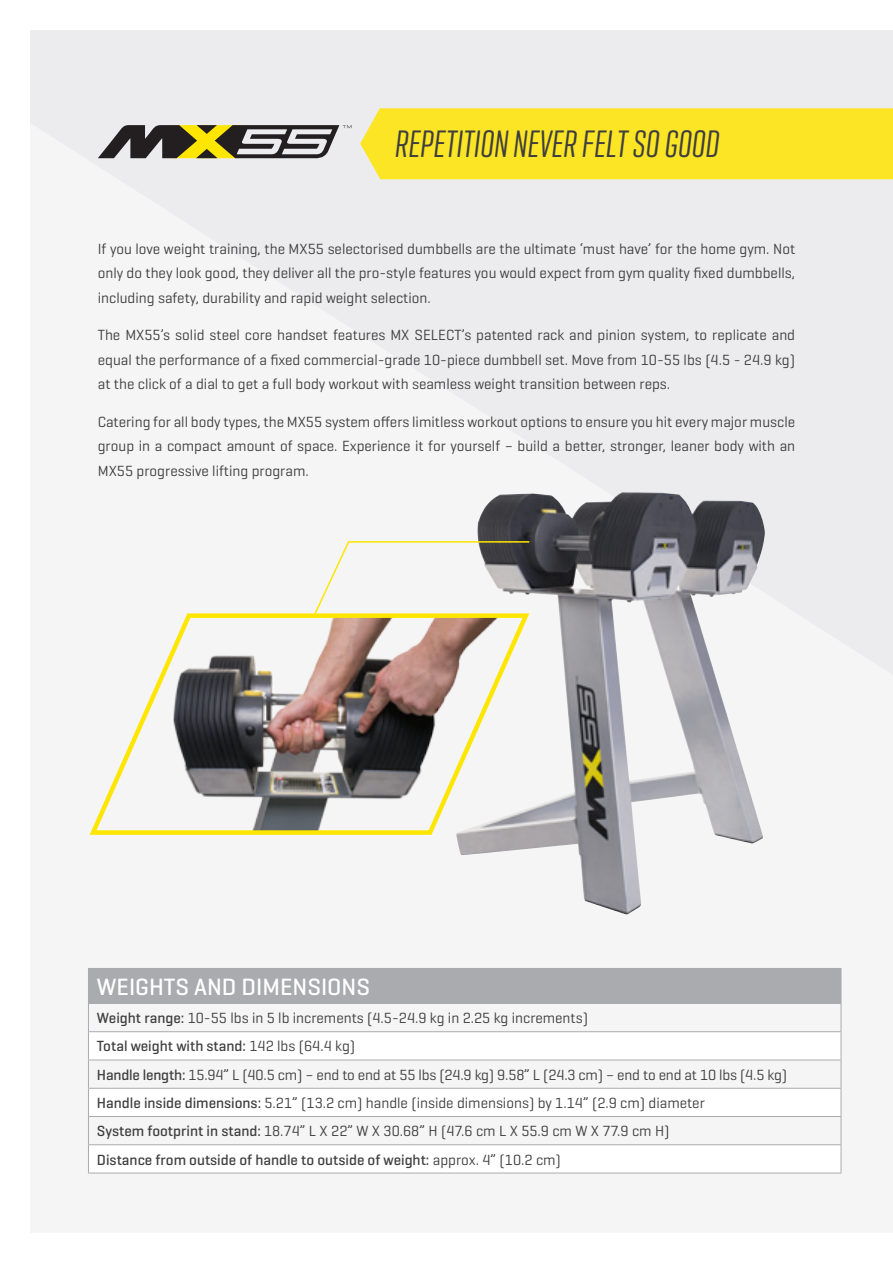
<style>
.page{position:relative;width:893px;height:1263px;background:#f5f5f6}
.page>*{position:absolute;margin:0;border:0;box-sizing:border-box;transform-origin:0 0}
.t1{font:italic 39px "Geogrotesque XC Med";color:#3e3e3f}
.t2{font:600 24px "Geogrotesque";color:#fff}
.t3{font:15px/24.6px "Geogrotesque";color:#3e3e3f;text-align:justify}
.t4{font:600 15px "Geogrotesque";color:#3e3e3f}
.s1{font-weight:600}
.s2{font-weight:400}
</style>
<div class="page">
<div style="left:0;top:0;width:893px;height:30px;background:#fff"></div>
<div style="left:0;top:1233px;width:893px;height:30px;background:#fff"></div>
<div style="left:0;top:0;width:30px;height:1263px;background:#fff"></div>
<div style="left:88px;top:968px;width:753px;height:35px;background:#aaabaf"></div>
<svg style="left:89px;top:1032px;width:752px;height:141px;fill:#fff"></svg>
<hr style="left:841px;top:969px;width:1px;height:34px;background:#aaabaf">
<hr style="left:88px;top:1003px;width:753px;height:1px;background:#aaabaf">
<hr style="left:88px;top:1031px;width:753px;height:1px;background:#aaabaf">
<hr style="left:88px;top:1059px;width:753px;height:1px;background:#aaabaf">
<hr style="left:88px;top:1088px;width:753px;height:1px;background:#aaabaf">
<hr style="left:88px;top:1116px;width:753px;height:1px;background:#aaabaf">
<hr style="left:88px;top:1144px;width:753px;height:1px;background:#aaabaf">
<svg style="left:88px;top:1004px;width:1px;height:169px"></svg>
<svg style="left:841px;top:1004px;width:1px;height:169px"></svg>
<hr style="left:88px;top:1173px;width:753px;height:1px;background:#aaabaf">
<div style="left:360px;top:108px;width:533px;height:71px;background:#fbe524"></div>
<img style="left:457px;top:492px;width:308px;height:423px">
<svg style="left:98px;top:125px;width:254px;height:33px"></svg>
<svg style="left:89px;top:610px;width:444px;height:227px"></svg>
<svg style="left:312px;top:540px;width:219px;height:77px"></svg>
<p class="t1" style="left:395px;top:119px;width:326px">REPETITION NEVER FELT SO GOOD</p>
<p class="t3" style="left:98px;top:236px;width:699px">If you love weight training, the MX55 selectorised dumbbells are the ultimate ‘must have’ for the home gym. Not only do they look good, they deliver all the pro-style features you would expect from gym quality fixed dumbbells, including safety, durability and rapid weight selection.</p>
<p class="t3" style="left:98px;top:322px;width:699px">The MX55’s solid steel core handset features MX SELECT’s patented rack and pinion system, to replicate and equal the performance of a fixed commercial-grade 10-piece dumbbell set. Move from 10-55 lbs (4.5 - 24.9 kg) at the click of a dial to get a full body workout with seamless weight transition between reps.</p>
<p class="t3" style="left:98px;top:409px;width:699px">Catering for all body types, the MX55 system offers limitless workout options to ensure you hit every major muscle group in a compact amount of space. Experience it for yourself – build a better, stronger, leaner body with an MX55 progressive lifting program.</p>
<p class="t2" style="left:97px;top:972px;width:275px">WEIGHTS AND DIMENSIONS</p>
<p class="t3" style="left:97px;top:1005px;width:492px"><span class="s1">Weight range:</span> 10-55 lbs in 5 lb increments (4.5-24.9 kg in 2.25 kg increments)</p>
<p class="t4" style="left:97px;top:1037px;width:260px">Total weight with stand: <span class="s2">142 lbs (64.4 kg)</span></p>
<p class="t3" style="left:97px;top:1062px;width:692px"><span class="s1">Handle length:</span> 15.94” L (40.5 cm) – end to end at 55 lbs (24.9 kg) 9.58” L (24.3 cm) – end to end at 10 lbs (4.5 kg)</p>
<p class="t3" style="left:97px;top:1090px;width:609px"><span class="s1">Handle inside dimensions:</span> 5.21” (13.2 cm) handle (inside dimensions) by 1.14” (2.9 cm) diameter</p>
<p class="t3" style="left:97px;top:1118px;width:574px"><span class="s1">System footprint in stand:</span> 18.74” L X 22” W X 30.68” H (47.6 cm L X 55.9 cm W X 77.9 cm H)</p>
<p class="t4" style="left:97px;top:1150px;width:465px">Distance from outside of handle to outside of weight: <span class="s2">approx. 4” (10.2 cm)</span></p>
</div>
